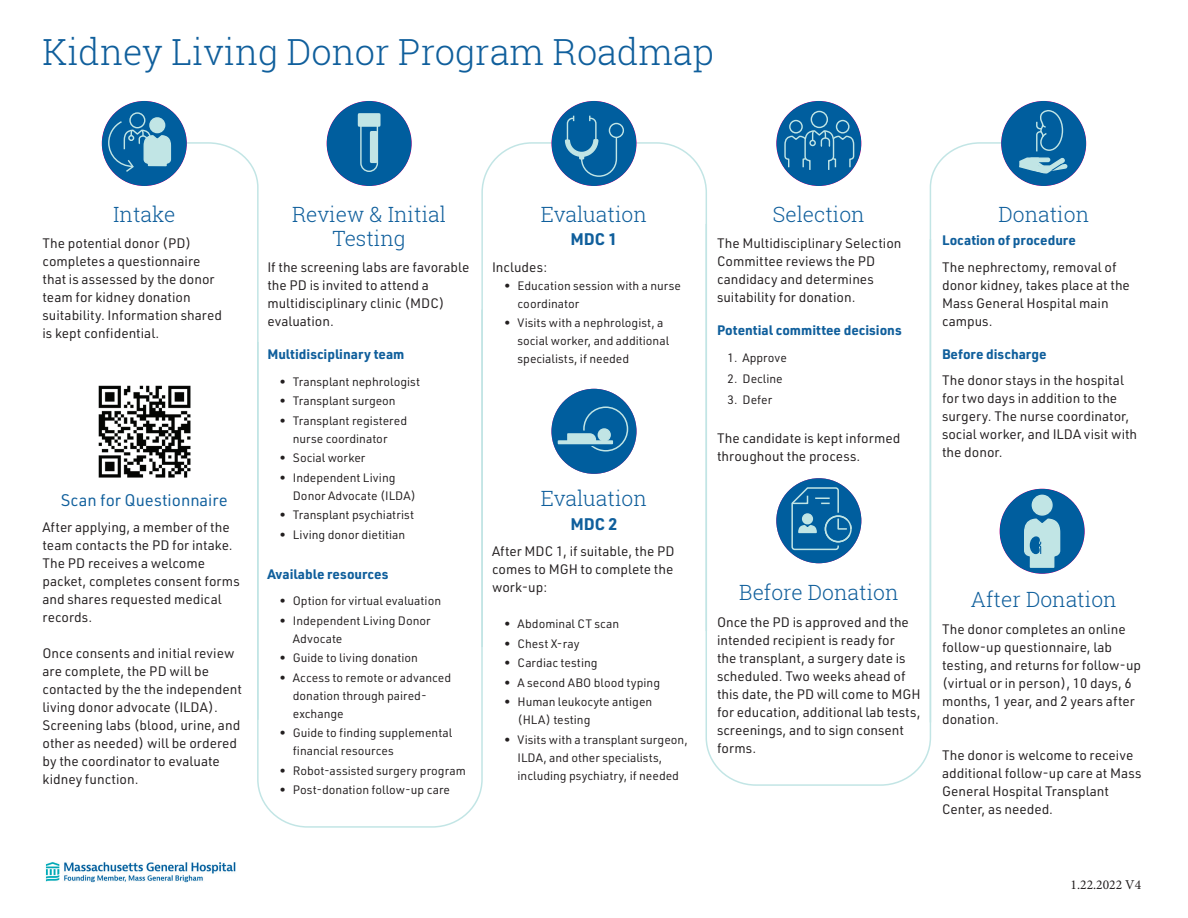
<style>
.page{position:relative;width:1188px;height:918px;background:#fff}
.page>*{position:absolute;margin:0;border:0;box-sizing:border-box;transform-origin:0 0}
.t1{font:300 36px "Roboto Slab";color:#105f9c}
.t2{font:300 21px/24px "Roboto Slab";color:#105f9c;text-align:center}
.t3{font:16.5px "URWDIN";color:#105f9c}
.t4{font:700 16.5px "URWDIN";color:#105f9c}
.t5{font:13.5px/18px "URWDIN";color:#231f20}
.t6{font:700 13.5px "URWDIN";color:#105f9c}
.t7{font:13.5px "Minion Pro";color:#231f20}
.t8{font:12px/18px "URWDIN";color:#231f20}
</style>
<div class="page">
<svg style="left:481px;top:142px;width:226px;height:247px"></svg>
<svg style="left:705px;top:222px;width:224px;height:564px"></svg>
<svg style="left:259px;top:308px;width:225px;height:520px"></svg>
<svg style="left:151px;top:142px;width:108px;height:650px"></svg>
<svg style="left:929px;top:142px;width:108px;height:609px"></svg>
<div style="left:327px;top:101px;width:85px;height:85px;background:#005e9e;border-radius:50%"></div>
<svg style="left:360px;top:127px;width:19px;height:45px"></svg>
<div style="left:359px;top:115px;width:20px;height:10px;background:#c1e5e5"></div>
<div style="left:358px;top:113px;width:23px;height:14px;border:3px solid #c1e5e5"></div>
<div style="left:370px;top:131px;width:8px;height:32px;border:3px solid #c1e5e5"></div>
<div style="left:551px;top:101px;width:86px;height:85px;background:#005e9e;border-radius:50%"></div>
<div style="left:609px;top:123px;width:15px;height:15px;border:1px solid #c1e5e5;border-radius:50%"></div>
<svg style="left:564px;top:101px;width:54px;height:77px"></svg>
<div style="left:776px;top:101px;width:85px;height:85px;background:#005e9e;border-radius:50%"></div>
<div style="left:811px;top:111px;width:17px;height:17px;border:1px solid #c1e5e5;border-radius:50%"></div>
<div style="left:789px;top:120px;width:14px;height:14px;border:1px solid #c1e5e5;border-radius:50%"></div>
<svg style="left:784px;top:129px;width:71px;height:42px"></svg>
<div style="left:836px;top:120px;width:14px;height:14px;border:1px solid #c1e5e5;border-radius:50%"></div>
<svg style="left:776px;top:478px;width:85px;height:85px"></svg>
<div style="left:803px;top:514px;width:9px;height:10px;background:#c1e5e5;border-radius:50%"></div>
<div style="left:802px;top:513px;width:11px;height:11px;border:2px solid #c1e5e5;border-radius:50%"></div>
<div style="left:1001px;top:101px;width:85px;height:85px;background:#005e9e;border-radius:50%"></div>
<svg style="left:1012px;top:109px;width:57px;height:73px"></svg>
<div style="left:1000px;top:489px;width:85px;height:85px;background:#005e9e;border-radius:50%"></div>
<div style="left:1032px;top:495px;width:20px;height:20px;background:#c1e5e5;border-radius:50%"></div>
<div style="left:1032px;top:495px;width:21px;height:21px;border:1px solid #c1e5e5;border-radius:50%"></div>
<svg style="left:1024px;top:518px;width:37px;height:50px"></svg>
<img style="left:45px;top:862px;width:191px;height:21px">
<svg style="left:551px;top:389px;width:86px;height:85px"></svg>
<div style="left:102px;top:101px;width:85px;height:85px;background:#005e9e;border-radius:50%"></div>
<svg style="left:149px;top:117px;width:16px;height:16px"></svg>
<div style="left:129px;top:112px;width:16px;height:16px;border:1px solid #c1e5e5;border-radius:50%"></div>
<svg style="left:107px;top:120px;width:65px;height:53px"></svg>
<img style="left:98px;top:373px;width:104px;height:116px">
<h1 class="t1" style="left:43px;top:27px;width:673px">Kidney Living Donor Program Roadmap</h1>
<h2 class="t2" style="left:113px;top:201px;width:64px">Intake</h2>
<p class="t5" style="left:43px;top:234px;width:181px">The potential donor (PD) completes a questionnaire that is assessed by the donor team for kidney donation suitability. Information shared is kept confidential.</p>
<p class="t3" style="left:61px;top:489px;width:168px">Scan for Questionnaire</p>
<p class="t5" style="left:43px;top:518px;width:199px">After applying, a member of the team contacts the PD for intake.<br>The PD receives a welcome packet, completes consent forms and shares requested medical records.</p>
<p class="t5" style="left:43px;top:644px;width:201px">Once consents and initial review are complete, the PD will be contacted by the the independent living donor advocate (ILDA).<br>Screening labs (blood, urine, and other as needed) will be ordered by the coordinator to evaluate kidney function.</p>
<h2 class="t2" style="left:292px;top:201px;width:155px">Review &amp; Initial<br>Testing</h2>
<p class="t5" style="left:267px;top:258px;width:204px">If the screening labs are favorable the PD is invited to attend a multidisciplinary clinic (MDC) evaluation.</p>
<p class="t6" style="left:267px;top:345px;width:139px">Multidisciplinary team</p>
<p class="t8" style="left:279px;top:372px;width:142px">• Transplant nephrologist</p>
<p class="t8" style="left:279px;top:391px;width:118px">• Transplant surgeon</p>
<p class="t8" style="left:279px;top:411px;width:129px;text-align:center">• Transplant registered nurse coordinator</p>
<p class="t8" style="left:279px;top:448px;width:88px">• Social worker</p>
<p class="t8" style="left:293px;top:468px;width:125px;text-indent:-14px">• Independent Living<br>Donor Advocate (ILDA)</p>
<p class="t8" style="left:279px;top:505px;width:136px">• Transplant psychiatrist</p>
<p class="t8" style="left:279px;top:525px;width:127px">• Living donor dietitian</p>
<p class="t6" style="left:267px;top:565px;width:123px">Available resources</p>
<p class="t8" style="left:279px;top:591px;width:163px">• Option for virtual evaluation</p>
<p class="t8" style="left:293px;top:611px;width:139px;text-indent:-14px">• Independent Living Donor<br>Advocate</p>
<p class="t8" style="left:279px;top:648px;width:140px">• Guide to living donation</p>
<p class="t8" style="left:293px;top:668px;width:160px;text-indent:-14px">• Access to remote or advanced donation through paired&shy;exchange</p>
<p class="t8" style="left:293px;top:723px;width:161px;text-indent:-14px">• Guide to finding supplemental financial resources</p>
<p class="t8" style="left:279px;top:761px;width:188px">• Robot-assisted surgery program</p>
<p class="t8" style="left:279px;top:780px;width:172px">• Post-donation follow-up care</p>
<h2 class="t2" style="left:541px;top:201px;width:108px">Evaluation</h2>
<p class="t4" style="left:570px;top:228px;width:48px">MDC 1</p>
<p class="t5" style="left:492px;top:257px;width:57px">Includes:</p>
<p class="t8" style="left:518px;top:276px;width:165px;text-indent:-14px">• Education session with a nurse coordinator</p>
<p class="t8" style="left:518px;top:313px;width:153px;text-indent:-14px">• Visits with a nephrologist, a social worker, and additional specialists, if needed</p>
<h2 class="t2" style="left:541px;top:486px;width:108px">Evaluation</h2>
<p class="t4" style="left:570px;top:512px;width:48px">MDC 2</p>
<p class="t5" style="left:492px;top:542px;width:184px;text-align:justify">After MDC 1, if suitable, the PD comes to MGH to complete the work-up:</p>
<p class="t8" style="left:504px;top:615px;width:117px">• Abdominal CT scan</p>
<p class="t8" style="left:504px;top:634px;width:77px">• Chest X-ray</p>
<p class="t8" style="left:504px;top:654px;width:95px">• Cardiac testing</p>
<p class="t8" style="left:504px;top:673px;width:158px">• A second ABO blood typing</p>
<p class="t8" style="left:518px;top:693px;width:136px;text-indent:-14px">• Human leukocyte antigen (HLA) testing</p>
<p class="t8" style="left:518px;top:730px;width:172px;text-indent:-14px">• Visits with a transplant surgeon,<br>ILDA, and other specialists, including psychiatry, if needed</p>
<h2 class="t2" style="left:773px;top:201px;width:94px">Selection</h2>
<p class="t5" style="left:717px;top:234px;width:186px">The Multidisciplinary Selection<br>Committee reviews the PD candidacy and determines suitability for donation.</p>
<p class="t6" style="left:717px;top:321px;width:186px">Potential committee decisions</p>
<p class="t8" style="left:728px;top:348px;width:61px">1. Approve</p>
<p class="t8" style="left:728px;top:369px;width:57px">2. Decline</p>
<p class="t8" style="left:728px;top:390px;width:46px">3. Defer</p>
<p class="t5" style="left:717px;top:428px;width:185px">The candidate is kept informed throughout the process.</p>
<h2 class="t2" style="left:998px;top:201px;width:92px">Donation</h2>
<p class="t6" style="left:942px;top:231px;width:135px">Location of procedure</p>
<p class="t5" style="left:942px;top:257px;width:189px">The nephrectomy, removal of donor kidney, takes place at the<br>Mass General Hospital main campus.</p>
<p class="t6" style="left:942px;top:344px;width:106px">Before discharge</p>
<p class="t5" style="left:942px;top:371px;width:197px">The donor stays in the hospital for two days in addition to the surgery. The nurse coordinator, social worker, and ILDA visit with the donor.</p>
<h2 class="t2" style="left:739px;top:580px;width:161px">Before Donation</h2>
<p class="t5" style="left:717px;top:612px;width:205px">Once the PD is approved and the intended recipient is ready for<br>the transplant, a surgery date is scheduled. Two weeks ahead of this date, the PD will come to MGH for education, additional lab tests, screenings, and to sign consent forms.</p>
<h2 class="t2" style="left:971px;top:587px;width:147px">After Donation</h2>
<p class="t5" style="left:942px;top:619px;width:201px">The donor completes an online follow-up questionnaire, lab testing, and returns for follow-up (virtual or in person), 10 days, 6 months, 1 year, and 2 years after donation.</p>
<p class="t5" style="left:942px;top:745px;width:201px">The donor is welcome to receive additional follow-up care at Mass<br>General Hospital Transplant<br>Center, as needed.</p>
<p class="t7" style="left:1071px;top:875px;width:72px">1.22.2022 V4</p>
</div>
